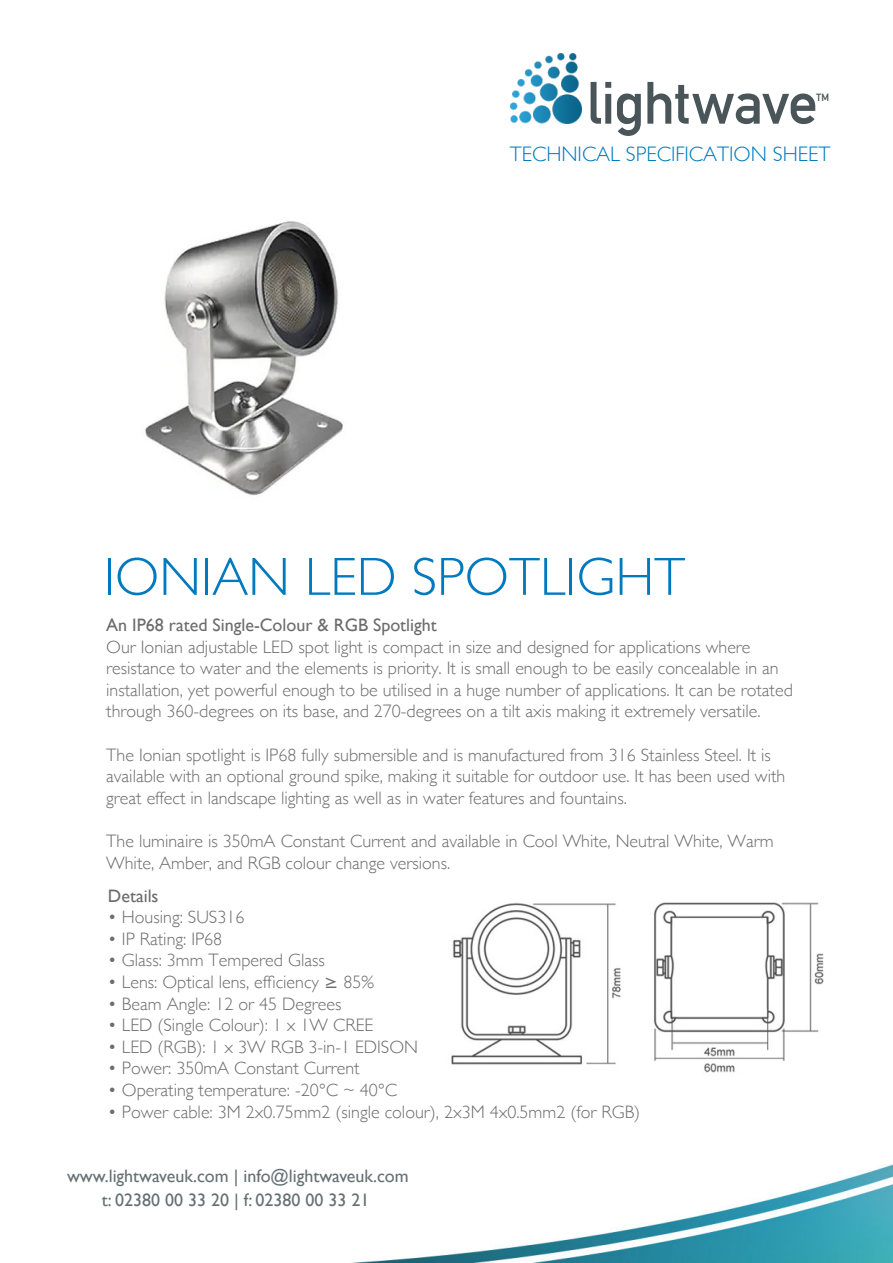
<style>
.page{position:relative;width:893px;height:1263px;background:#fff}
.page>*{position:absolute;margin:0;border:0;box-sizing:border-box;transform-origin:0 0}
.t1{font:62.55px "Fette Mittelschrift";color:#4a5559}
.t2{font:300 54px "Gill Sans";color:#007abf}
.t3{font:300 21px "Gill Sans";color:#007abf}
.t4{font:300 18px/21.6px "Gill Sans";color:#6c6c6c}
.t5{font:18px "Gill Sans";color:#657074}
.t6{font:18px "Gill Sans";color:#6c6c6c}
.t7{font:10.95px "Fette Mittelschrift";color:#4a5559}
.s1{font-family:"Lucida Grande";font-weight:400}
</style>
<div class="page">
<img style="left:352px;top:1164px;width:541px;height:99px">
<img style="left:510px;top:54px;width:72px;height:70px">
<img style="left:451px;top:902px;width:373px;height:171px">
<img style="left:145px;top:221px;width:198px;height:275px">
<h1 class="t1" style="left:587px;top:67px;width:232px">lightwave</h1>
<p class="t7" style="left:816px;top:91px;width:14px">TM</p>
<p class="t3" style="left:510px;top:147px;width:322px">TECHNICAL SPECIFICATION SHEET</p>
<h2 class="t2" style="left:104px;top:557px;width:583px">IONIAN LED SPOTLIGHT</h2>
<p class="t6" style="left:106px;top:618px;width:332px">An IP68 rated Single-Colour &amp; RGB Spotlight</p>
<p class="t4" style="left:106px;top:638px;width:688px">Our Ionian adjustable LED spot light is compact in size and designed for applications where resistance to water and the elements is priority. It is small enough to be easily concealable in an installation, yet powerful enough to be utilised in a huge number of applications. It can be rotated through 360-degrees on its base, and 270-degrees on a tilt axis making it extremely versatile.</p>
<p class="t4" style="left:106px;top:746px;width:680px">The Ionian spotlight is IP68 fully submersible and is manufactured from 316 Stainless Steel. It is available with an optional ground spike, making it suitable for outdoor use. It has been used with great effect in landscape lighting as well as in water features and fountains.</p>
<p class="t4" style="left:106px;top:832px;width:669px">The luminaire is 350mA Constant Current and available in Cool White, Neutral White, Warm<br>White, Amber, and RGB colour change versions.</p>
<p class="t6" style="left:108px;top:889px;width:52px">Details</p>
<p class="t4" style="left:108px;top:908px;width:138px">• Housing: SUS316</p>
<p class="t4" style="left:108px;top:930px;width:116px">• IP Rating: IP68</p>
<p class="t4" style="left:108px;top:951px;width:218px">• Glass: 3mm Tempered Glass</p>
<p class="t4" style="left:108px;top:973px;width:268px">• Lens: Optical lens, efficiency <span class="s1">≥</span> 85%</p>
<p class="t4" style="left:108px;top:995px;width:235px">• Beam Angle: 12 or 45 Degrees</p>
<p class="t4" style="left:108px;top:1016px;width:267px">• LED (Single Colour): 1 x 1W CREE</p>
<p class="t4" style="left:108px;top:1038px;width:312px">• LED (RGB): 1 x 3W RGB 3-in-1 EDISON</p>
<p class="t4" style="left:108px;top:1059px;width:253px">• Power: 350mA Constant Current</p>
<p class="t4" style="left:108px;top:1081px;width:291px">• Operating temperature: -20℃ ~ 40℃</p>
<p class="t4" style="left:108px;top:1103px;width:534px">• Power cable: 3M 2x0.75mm2 (single colour), 2x3M 4x0.5mm2 (for RGB)</p>
<p class="t5" style="left:67px;top:1169px;width:343px">www.lightwaveuk.com | info@lightwaveuk.com</p>
<p class="t5" style="left:102px;top:1193px;width:269px">t: 02380 00 33 20 | f: 02380 00 33 21</p>
</div>
